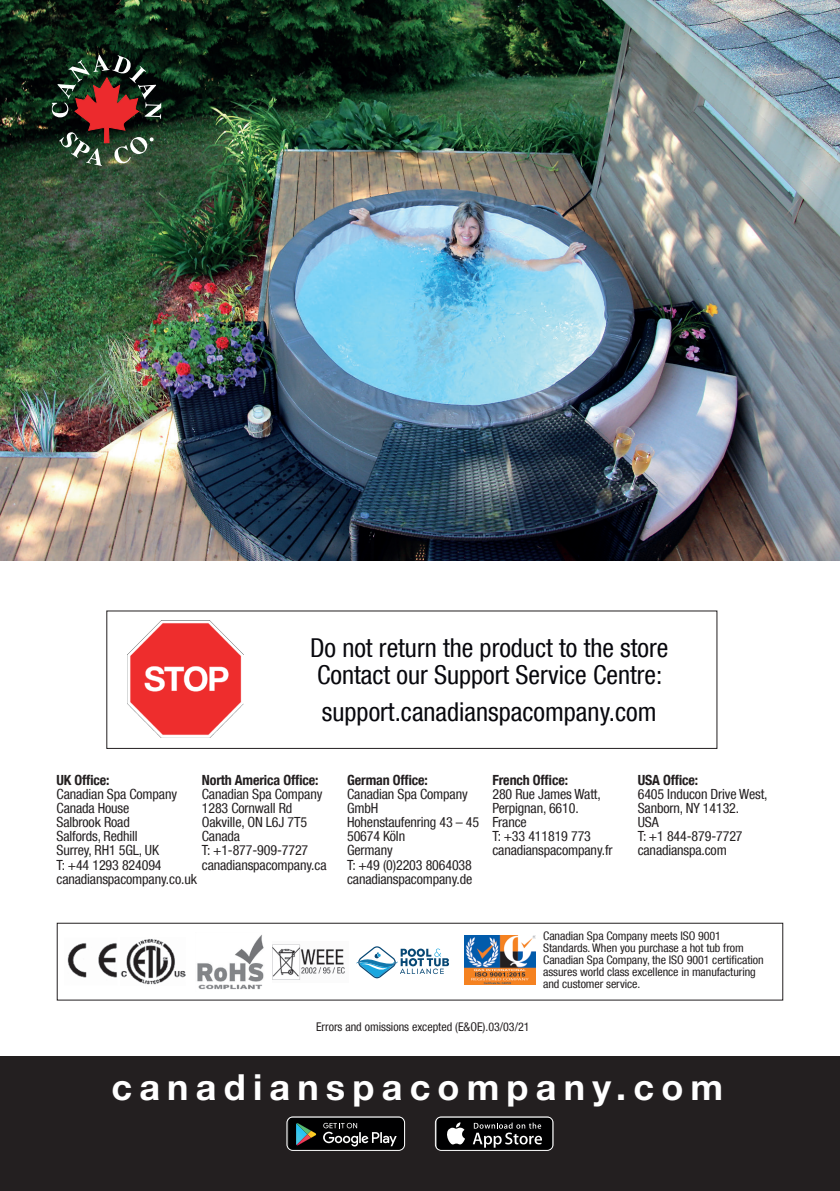
<style>
.page{position:relative;width:840px;height:1191px;background:#fff}
.page>*{position:absolute;margin:0;border:0;box-sizing:border-box;transform-origin:0 0}
.t1{font:700 36px "Helvetica Neue";letter-spacing:.2em;color:#fff}
.t2{font:condensed 26px/26.4px "Helvetica Neue LT Com";color:#08080d}
.t3{font:condensed 14px/14px "Helvetica Neue LT Com";letter-spacing:-.01em;color:#231f20}
.t4{font:700 condensed 14px "Helvetica Neue LT Com";letter-spacing:-.01em;color:#231f20}
.t5{font:condensed 12px "Helvetica Neue LT Com";color:#231f20}
.t6{font:condensed 11.8px/12px "Helvetica Neue LT Com";letter-spacing:-.005em;color:#231f20}
</style>
<div class="page">
<img style="left:0;top:0;width:839px;height:560px">
<div style="left:0;top:1056px;width:839px;height:135px;background:#231f20"></div>
<div style="left:57px;top:923px;width:725px;height:77px;border:1px solid #231f20"></div>
<img style="left:272px;top:944px;width:73px;height:36px">
<img style="left:464px;top:935px;width:71px;height:49px">
<svg style="left:356px;top:946px;width:93px;height:32px"></svg>
<img style="left:67px;top:939px;width:118px;height:46px">
<img style="left:197px;top:935px;width:67px;height:54px">
<svg style="left:435px;top:1118px;width:117px;height:32px;background:#313132"></svg>
<div style="left:435px;top:1116px;width:118px;height:34px;border:1px solid #fff;border-radius:6px"></div>
<svg style="left:287px;top:1117px;width:117px;height:33px;background:#242828"></svg>
<div style="left:286px;top:1116px;width:118px;height:34px;border:1px solid #fff;border-radius:6px"></div>
<img style="left:127px;top:621px;width:117px;height:116px">
<svg style="left:52px;top:55px;width:109px;height:111px;background:#4e3f33"></svg>
<h2 class="t2" style="left:310px;top:635px;width:359px">Do not return the product to the store<br>Contact our Support Service Centre:</h2>
<h2 class="t2" style="left:322px;top:698px;width:336px">support.canadianspacompany.com</h2>
<p class="t4" style="left:56px;top:772px;width:55px">UK Office:</p>
<p class="t3" style="left:56px;top:787px;width:142px">Canadian Spa Company<br>Canada House<br>Salbrook Road<br>Salfords, Redhill<br>Surrey, RH1 5GL, UK<br>T: +44 1293 824094 canadianspacompany.co.uk</p>
<p class="t4" style="left:202px;top:772px;width:118px">North America Office:</p>
<p class="t3" style="left:202px;top:787px;width:126px">Canadian Spa Company<br>1283 Cornwall Rd<br>Oakville, ON L6J 7T5<br>Canada<br>T: +1-877-909-7727 canadianspacompany.ca</p>
<p class="t4" style="left:347px;top:772px;width:82px">German Office:</p>
<p class="t3" style="left:347px;top:787px;width:133px">Canadian Spa Company<br>GmbH<br>Hohenstaufenring 43 – 45<br>50674 Köln<br>Germany<br>T: +49 (0)2203 8064038 canadianspacompany.de</p>
<p class="t4" style="left:492px;top:772px;width:77px">French Office:</p>
<p class="t3" style="left:492px;top:787px;width:122px">280 Rue James Watt,<br>Perpignan, 6610.<br>France<br>T: +33 411819 773 canadianspacompany.fr</p>
<p class="t4" style="left:637px;top:772px;width:62px">USA Office:</p>
<p class="t3" style="left:637px;top:787px;width:131px">6405 Inducon Drive West,<br>Sanborn, NY 14132.<br>USA<br>T: +1 844-879-7727 canadianspa.com</p>
<p class="t6" style="left:543px;top:930px;width:222px">Canadian Spa Company meets ISO 9001<br>Standards. When you purchase a hot tub from Canadian Spa Company, the ISO 9001 certification assures world class excellence in manufacturing and customer service.</p>
<p class="t5" style="left:316px;top:1019px;width:215px">Errors and omissions excepted (E&amp;OE).03/03/21</p>
<h1 class="t1" style="left:111px;top:1065px;width:613px">canadianspacompany.com</h1>
</div>
